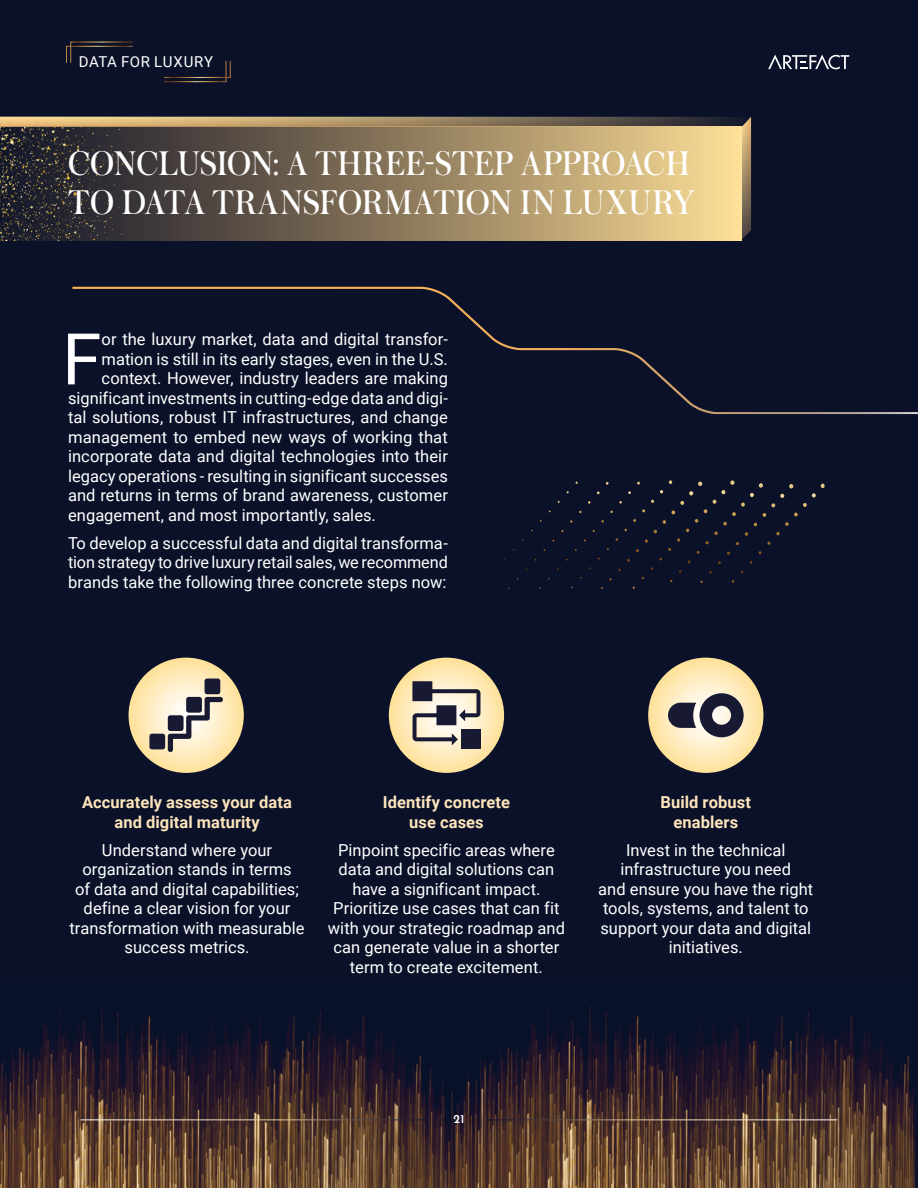
<style>
.page{position:relative;width:918px;height:1188px;background:#0a1128}
.page>*{position:absolute;margin:0;border:0;box-sizing:border-box;transform-origin:0 0}
.t1{font:71.4px "Roboto";color:#fff}
.t2{font:36px/39px "Austin";color:#fff}
.t3{font:16.5px/19.5px "Roboto";color:#fff;text-align:center}
.t4{font:700 16.5px/19.5px "Roboto";letter-spacing:.005em;color:#fde4bb;text-align:center}
.t5{font:15px "Roboto";letter-spacing:.04em;color:#fff}
.t6{font:600 12px "Josefin Sans";color:#fff}
</style>
<div class="page">
<img style="left:0;top:1005px;width:914px;height:183px">
<hr style="left:487px;top:1119px;width:350px;height:1px;background:#fff">
<hr style="left:81px;top:1119px;width:350px;height:1px;background:#fff">
<svg style="left:768px;top:55px;width:81px;height:14px"></svg>
<svg style="left:66px;top:41px;width:67px;height:22px"></svg>
<svg style="left:164px;top:60px;width:67px;height:22px"></svg>
<svg style="left:0;top:117px;width:752px;height:10px;background:#a28b64"></svg>
<svg style="left:123px;top:127px;width:618px;height:113px;background:#968362"></svg>
<img style="left:0;top:127px;width:123px;height:113px">
<svg style="left:741px;top:117px;width:10px;height:123px"></svg>
<svg style="left:129px;top:658px;width:115px;height:115px;background:#fbe5b1"></svg>
<svg style="left:389px;top:658px;width:115px;height:115px;background:#fbe4ab"></svg>
<svg style="left:648px;top:658px;width:115px;height:115px;background:#fce6b1"></svg>
<div style="left:461px;top:729px;width:19px;height:20px;background:#171a32"></div>
<svg style="left:412px;top:681px;width:68px;height:64px"></svg>
<div style="left:149px;top:734px;width:16px;height:15px;background:#171a32;border-radius:3px"></div>
<div style="left:205px;top:679px;width:15px;height:15px;background:#171a32;border-radius:3px"></div>
<svg style="left:168px;top:697px;width:55px;height:55px"></svg>
<svg style="left:668px;top:693px;width:76px;height:44px"></svg>
<img style="left:72px;top:287px;width:846px;height:127px">
<svg style="left:803px;top:484px;width:22px;height:23px"></svg>
<svg style="left:794px;top:513px;width:4px;height:3px"></svg>
<svg style="left:785px;top:522px;width:4px;height:4px"></svg>
<svg style="left:776px;top:532px;width:4px;height:3px"></svg>
<svg style="left:789px;top:484px;width:4px;height:4px"></svg>
<svg style="left:771px;top:494px;width:13px;height:13px"></svg>
<svg style="left:763px;top:513px;width:3px;height:4px"></svg>
<svg style="left:745px;top:532px;width:3px;height:4px"></svg>
<svg style="left:750px;top:483px;width:13px;height:14px"></svg>
<svg style="left:732px;top:503px;width:13px;height:13px"></svg>
<svg style="left:723px;top:522px;width:4px;height:3px"></svg>
<svg style="left:714px;top:531px;width:4px;height:4px"></svg>
<svg style="left:721px;top:480px;width:14px;height:14px"></svg>
<svg style="left:713px;top:500px;width:3px;height:4px"></svg>
<svg style="left:704px;top:509px;width:3px;height:4px"></svg>
<svg style="left:695px;top:519px;width:3px;height:4px"></svg>
<svg style="left:677px;top:538px;width:3px;height:4px"></svg>
<svg style="left:689px;top:482px;width:13px;height:13px"></svg>
<svg style="left:680px;top:501px;width:4px;height:4px"></svg>
<svg style="left:671px;top:511px;width:4px;height:3px"></svg>
<svg style="left:663px;top:520px;width:3px;height:4px"></svg>
<svg style="left:645px;top:539px;width:3px;height:4px"></svg>
<svg style="left:669px;top:480px;width:3px;height:4px"></svg>
<p class="t5" style="left:79px;top:51px;width:136px">DATA FOR LUXURY</p>
<h2 class="t2" style="left:68px;top:142px;width:629px">CONCLUSION: A THREE-STEP APPROACH<br>TO DATA TRANSFORMATION IN LUXURY</h2>
<h1 class="t1" style="left:62px;top:309px;width:41px">F</h1>
<p class="t3" style="left:102px;top:329px;width:348px">or the luxury market, data and digital transfor-</p>
<p class="t3" style="left:102px;top:349px;width:348px">mation is still in its early stages, even in the U.S.</p>
<p class="t3" style="left:102px;top:368px;width:348px">context. However, industry leaders are making</p>
<p class="t3" style="left:68px;top:388px;width:381px">significant investments in cutting-edge data and digi-</p>
<p class="t3" style="left:68px;top:407px;width:381px">tal solutions, robust IT infrastructures, and change</p>
<p class="t3" style="left:68px;top:427px;width:381px">management to embed new ways of working that</p>
<p class="t3" style="left:68px;top:446px;width:381px">incorporate data and digital technologies into their</p>
<p class="t3" style="left:68px;top:466px;width:381px">legacy operations - resulting in significant successes</p>
<p class="t3" style="left:68px;top:485px;width:381px">and returns in terms of brand awareness, customer</p>
<p class="t3" style="left:68px;top:505px;width:309px">engagement, and most importantly, sales.</p>
<p class="t3" style="left:68px;top:533px;width:381px;text-align:justify">To develop a successful data and digital transforma&shy;tion strategy to drive luxury retail sales, we recommend brands take the following three concrete steps now:</p>
<p class="t4" style="left:82px;top:792px;width:212px">Accurately assess your data and digital maturity</p>
<p class="t3" style="left:69px;top:839px;width:237px">Understand where your organization stands in terms<br>of data and digital capabilities; define a clear vision for your transformation with measurable success metrics.</p>
<p class="t4" style="left:383px;top:792px;width:129px">Identify concrete use cases</p>
<p class="t3" style="left:328px;top:839px;width:239px">Pinpoint specific areas where data and digital solutions can have a significant impact.<br>Prioritize use cases that can fit with your strategic roadmap and can generate value in a shorter term to create excitement.</p>
<p class="t4" style="left:660px;top:792px;width:92px">Build robust enablers</p>
<p class="t3" style="left:598px;top:839px;width:217px">Invest in the technical infrastructure you need<br>and ensure you have the right tools, systems, and talent to support your data and digital initiatives.</p>
<p class="t6" style="left:453px;top:1109px;width:13px">21</p>
</div>
